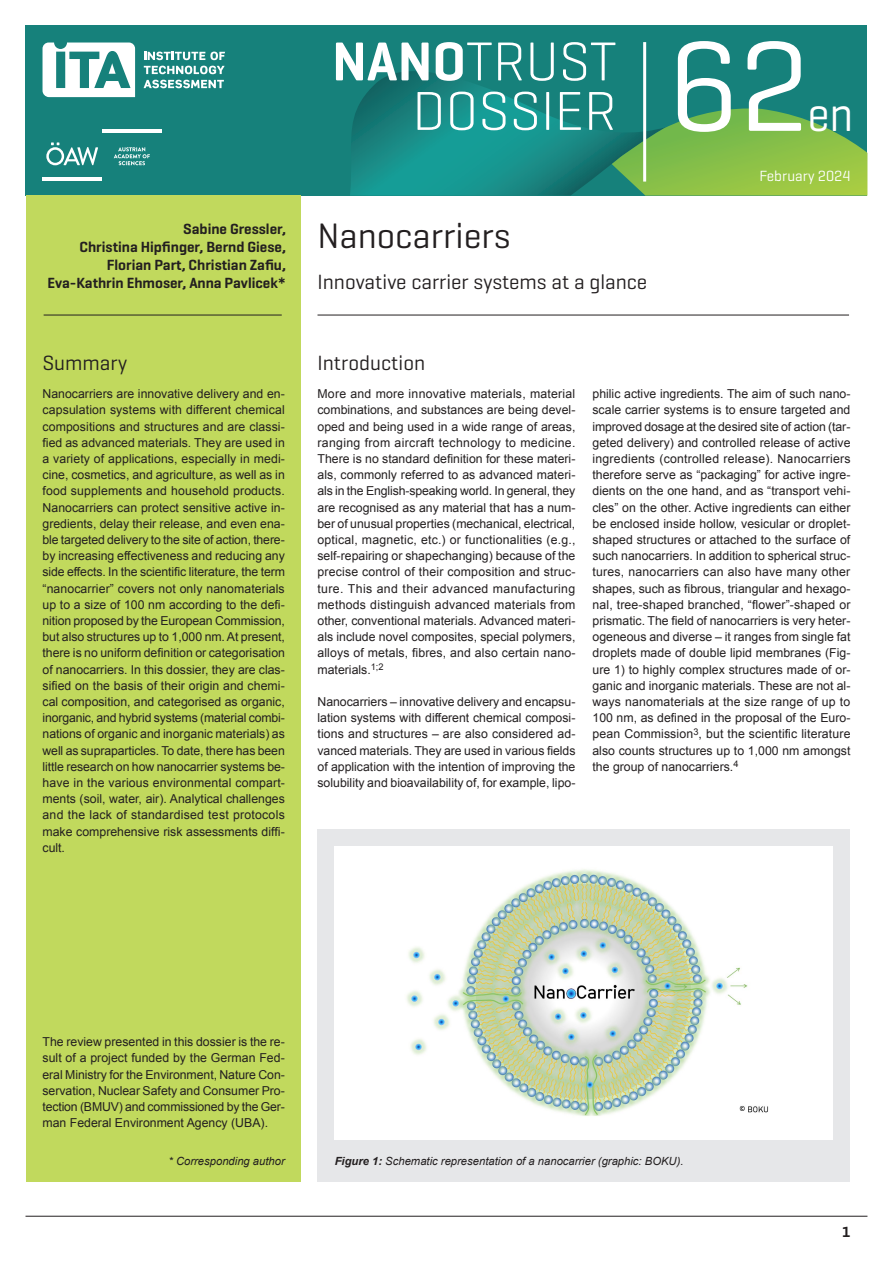
<style>
.page{position:relative;width:893px;height:1263px;background:#fff}
.page>*{position:absolute;margin:0;border:0;box-sizing:border-box;transform-origin:0 0}
.t1{font:130.5px "Geogrotesque";color:#fff}
.t2{font:49.5px "Geogrotesque";color:#fff;scale:.91 1}
.t3{font:36px "Geogrotesque";color:#231f20}
.t4{font:21px "Geogrotesque";color:#231f20}
.t5{font:600 15px/18px "Geogrotesque";color:#231f20;text-align:right}
.t6{font:15px "Geogrotesque";color:#fff}
.t7{font:12.3px/16.2px "Arial";color:#231f20;text-align:justify}
.t8{font:italic 11.25px "Arial";color:#231f20}
.s1{font-weight:700}
</style>
<div class="page">
<div style="left:26px;top:26px;width:841px;height:170px;background:#16817b"></div>
<div style="left:26px;top:196px;width:274px;height:986px;background:#c1d95d"></div>
<hr style="left:26px;top:1216px;width:841px;height:1px;background:#231f20">
<svg style="left:43px;top:43px;width:92px;height:54px"></svg>
<svg style="left:144px;top:52px;width:81px;height:8px"></svg>
<svg style="left:144px;top:66px;width:81px;height:8px"></svg>
<svg style="left:144px;top:80px;width:80px;height:8px"></svg>
<hr style="left:43px;top:177px;width:59px;height:4px;background:#fff">
<hr style="left:102px;top:129px;width:60px;height:4px;background:#fff">
<svg style="left:46px;top:142px;width:52px;height:23px"></svg>
<svg style="left:114px;top:147px;width:36px;height:18px"></svg>
<svg style="left:336px;top:42px;width:531px;height:154px"></svg>
<hr style="left:643px;top:42px;width:3px;height:140px;background:#fff">
<hr style="left:44px;top:315px;width:238px;height:1px;background:#231f20">
<hr style="left:317px;top:315px;width:532px;height:1px;background:#231f20">
<div style="left:317px;top:829px;width:533px;height:353px;background:#e6e7e9"></div>
<div style="left:334px;top:846px;width:499px;height:294px;background:#fff"></div>
<img style="left:406px;top:869px;width:363px;height:247px">
<p class="t5" style="left:47px;top:220px;width:240px">Sabine Gressler,<br>Christina Hipfinger, Bernd Giese,<br>Florian Part, Christian Zafiu,<br>Eva-Kathrin Ehmoser, Anna Pavlicek*</p>
<h3 class="t4" style="left:43px;top:350px;width:86px">Summary</h3>
<p class="t7" style="left:43px;top:386px;width:244px">Nanocarriers are innovative delivery and en&shy;capsulation systems with different chemical compositions and structures and are classi&shy;fied as advanced materials. They are used in a variety of applications, especially in medi&shy;cine, cosmetics, and agriculture, as well as in food supplements and household products.<br>Nanocarriers can protect sensitive active in&shy;gredients, delay their release, and even ena&shy;ble targeted delivery to the site of action, there&shy;by increasing effectiveness and reducing any side effects. In the scientific literature, the term “nanocarrier” covers not only nanomaterials up to a size of 100 nm according to the defi&shy;nition proposed by the European Commission, but also structures up to 1,000 nm. At present, there is no uniform definition or categorisation of nanocarriers. In this dossier, they are clas&shy;sified on the basis of their origin and chemi&shy;cal composition, and categorised as organic, inorganic, and hybrid systems (material combi&shy;nations of organic and inorganic materials) as well as supraparticles. To date, there has been little research on how nanocarrier systems be&shy;have in the various environmental compart&shy;ments (soil, water, air). Analytical challenges and the lack of standardised test protocols make comprehensive risk assessments diffi&shy;cult.</p>
<h1 class="t1" style="left:669px;top:5px;width:142px">62</h1>
<h2 class="t2" style="left:807px;top:83px;width:52px">en</h2>
<h3 class="t3" style="left:317px;top:213px;width:194px">Nanocarriers</h3>
<h3 class="t4" style="left:317px;top:269px;width:331px">Innovative carrier systems at a glance</h3>
<p class="t6" style="left:759px;top:167px;width:93px">February 2024</p>
<h3 class="t4" style="left:317px;top:350px;width:109px">Introduction</h3>
<p class="t7" style="left:317px;top:386px;width:260px">More and more innovative materials, material combinations, and substances are being devel&shy;oped and being used in a wide range of areas, ranging from aircraft technology to medicine.<br>There is no standard definition for these materi&shy;als, commonly referred to as advanced materi&shy;als in the English-speaking world. In general, they are recognised as any material that has a num&shy;ber of unusual properties (mechanical, electrical, optical, magnetic, etc.) or functionalities (e.g., self-repairing or shapechanging) because of the precise control of their composition and struc&shy;ture. This and their advanced manufacturing methods distinguish advanced materials from other, conventional materials. Advanced materi&shy;als include novel composites, special polymers, alloys of metals, fibres, and also certain nano&shy;materials.<sup>1;2</sup></p>
<p class="t7" style="left:317px;top:694px;width:260px">Nanocarriers – innovative delivery and encapsu&shy;lation systems with different chemical composi&shy;tions and structures – are also considered ad&shy;vanced materials. They are used in various fields of application with the intention of improving the solubility and bioavailability of, for example, lipo-</p>
<p class="t7" style="left:592px;top:386px;width:260px">philic active ingredients. The aim of such nano&shy;scale carrier systems is to ensure targeted and improved dosage at the desired site of action (tar&shy;geted delivery) and controlled release of active ingredients (controlled release). Nanocarriers therefore serve as “packaging” for active ingre&shy;dients on the one hand, and as “transport vehi&shy;cles” on the other. Active ingredients can either be enclosed inside hollow, vesicular or droplet&shy;shaped structures or attached to the surface of such nanocarriers. In addition to spherical struc&shy;tures, nanocarriers can also have many other shapes, such as fibrous, triangular and hexago&shy;nal, tree-shaped branched, “flower”-shaped or prismatic. The field of nanocarriers is very heter&shy;ogeneous and diverse – it ranges from single fat droplets made of double lipid membranes (Fig&shy;ure 1) to highly complex structures made of or&shy;ganic and inorganic materials. These are not al&shy;ways nanomaterials at the size range of up to 100 nm, as defined in the proposal of the Euro&shy;pean Commission<sup>3</sup>, but the scientific literature also counts structures up to 1,000 nm amongst the group of nanocarriers.<sup>4</sup></p>
<p class="t7" style="left:43px;top:1034px;width:244px">The review presented in this dossier is the re&shy;sult of a project funded by the German Fed&shy;eral Ministry for the Environment, Nature Con&shy;servation, Nuclear Safety and Consumer Pro&shy;tection (BMUV) and commissioned by the Ger&shy;man Federal Environment Agency (UBA).</p>
<p class="t8" style="left:169px;top:1154px;width:118px">* Corresponding author</p>
<p class="t8" style="left:335px;top:1154px;width:350px"><span class="s1">Figure 1:</span> Schematic representation of a nanocarrier (graphic: BOKU).</p>
<p class="t5" style="left:842px;top:1223px;width:10px">1</p>
</div>
